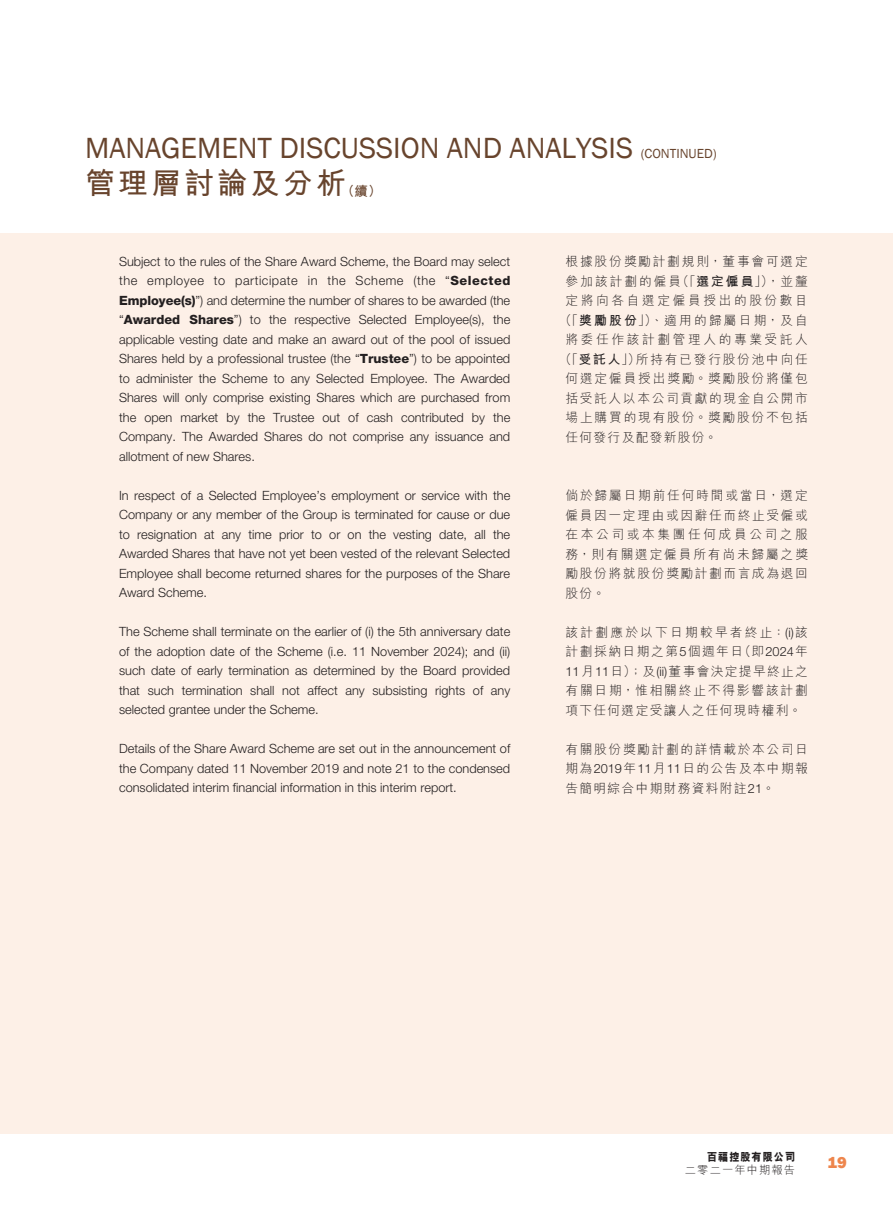
<style>
.page{position:relative;width:893px;height:1212px;background:#fff}
.page>*{position:absolute;margin:0;border:0;box-sizing:border-box;transform-origin:0 0}
.t1{font:30px "Franklin Gothic";color:#68442d}
.t2{font:700 30px "M Hei HK";letter-spacing:.1em;color:#68442d}
.t3{font:800 16.5px "Franklin Gothic";color:#ee864d}
.t4{font:13.5px "Franklin Gothic";color:#68442d}
.t5{font:700 13.5px "M Hei HK";color:#68442d}
.t6{font:300 12.75px/19.5px "Helvetica Neue LT Std";color:#231f20;text-align:justify}
.t7{font:300 12.75px/19.5px "M Hei HK";letter-spacing:.14em;color:#231f20;text-align:justify}
.t8{font:300 12.75px "M Hei HK";letter-spacing:.2em;color:#231f20}
.t9{font:300 12.75px "M Hei HK";letter-spacing:.17em;color:#231f20}
.t10{font:300 12.75px "M Hei HK";letter-spacing:.1em;color:#231f20}
.t11{font:300 11.25px "M Hei HK";letter-spacing:.1em;color:#231f20}
.t12{font:800 11.25px "M Hei HK";letter-spacing:.1em;color:#231f20;scale:.9 1}
.s1{font-weight:800}
.s2{font-weight:700}
.s3{font-family:"Helvetica Neue LT Std"}
</style>
<div class="page">
<div style="left:0;top:233px;width:893px;height:900px;background:#fdf0e7"></div>
<h1 class="t1" style="left:85px;top:130px;width:550px">MANAGEM ENT DISCUSSION AND ANALYSIS</h1>
<p class="t4" style="left:641px;top:145px;width:78px">(CONTINUED)</p>
<h1 class="t2" style="left:85px;top:162px;width:262px">管理層討論及分析</h1>
<p class="t5" style="left:341px;top:182px;width:42px">（續）</p>
<p class="t6" style="left:119px;top:251px;width:393px">Subject to the rules of the Share Award Scheme, the Board may select the employee to participate in the Scheme (the “<span class="s1">Selected Employee(s)</span>”) and determine the number of shares to be awarded (the “<span class="s1">Awarded Shares</span>”) to the respective Selected Employee(s), the applicable vesting date and make an award out of the pool of issued Shares held by a professional trustee (the “<span class="s1">Trustee</span>”) to be appointed to administer the Scheme to any Selected Employee. The Awarded Shares will only comprise existing Shares which are purchased from the open market by the Trustee out of cash contributed by the Company. The Awarded Shares do not comprise any issuance and allotment of new Shares.</p>
<p class="t6" style="left:119px;top:485px;width:393px">In respect of a Selected Employee’s employment or service with the Company or any member of the Group is terminated for cause or due to resignation at any time prior to or on the vesting date, all the Awarded Shares that have not yet been vested of the relevant Selected Employee shall become returned shares for the purposes of the Share Award Scheme.</p>
<p class="t6" style="left:119px;top:622px;width:393px">The Scheme shall terminate on the earlier of (i) the 5th anniversary date of the adoption date of the Scheme (i.e. 11 November 2024); and (ii) such date of early termination as determined by the Board provided that such termination shall not affect any subsisting rights of any selected grantee under the Scheme.</p>
<p class="t6" style="left:119px;top:739px;width:393px">Details of the Share Award Scheme are set out in the announcement of the Company dated 11 November 2019 and note 21 to the condensed consolidated interim financial information in this interim report.</p>
<p class="t7" style="left:566px;top:252px;width:244px">根據股份獎勵計劃規則，董事會可選定</p>
<p class="t7" style="left:566px;top:271px;width:244px">參加該計劃的僱員（「<span class="s2">選定僱員</span>」），並釐</p>
<p class="t8" style="left:566px;top:294px;width:244px">定將向各自選定僱員授出的股份數目</p>
<p class="t9" style="left:559px;top:314px;width:250px">（「<span class="s2">獎勵股份</span>」）、適用的歸屬日期，及自</p>
<p class="t8" style="left:566px;top:333px;width:244px">將委任作該計劃管理人的專業受託人</p>
<p class="t7" style="left:559px;top:349px;width:250px">（「<span class="s2">受託人</span>」）所持有已發行股份池中向任</p>
<p class="t7" style="left:566px;top:369px;width:244px">何選定僱員授出獎勵。獎勵股份將僅包</p>
<p class="t7" style="left:566px;top:388px;width:244px">括受託人以本公司貢獻的現金自公開市</p>
<p class="t7" style="left:566px;top:408px;width:244px">場上購買的現有股份。獎勵股份不包括</p>
<p class="t10" style="left:566px;top:431px;width:153px">任何發行及配發新股份。</p>
<p class="t7" style="left:566px;top:486px;width:244px">倘於歸屬日期前任何時間或當日，選定僱員因一定理由或因辭任而終止受僱或在本公司或本集團任何成員公司之服務，則有關選定僱員所有尚未歸屬之獎勵股份將就股份獎勵計劃而言成為退回股份。</p>
<p class="t7" style="left:565px;top:622px;width:244px">該計劃應於以下日期較早者終止：<span class="s3">(i)</span>該計劃採納日期之第<span class="s3">5</span>個週年日（即<span class="s3">2024</span>年<span class="s3">11</span>月<span class="s3">11</span>日）；及<span class="s3">(ii)</span>董事會決定提早終止之有關日期，惟相關終止不得影響該計劃項下任何選定受讓人之任何現時權利。</p>
<p class="t7" style="left:565px;top:739px;width:244px">有關股份獎勵計劃的詳情載於本公司日期為<span class="s3">2019</span>年<span class="s3">11</span>月<span class="s3">11</span>日的公告及本中期報告簡明綜合中期財務資料附註<span class="s3">21</span>。</p>
<p class="t12" style="left:707px;top:1151px;width:99px">百福控股有限公司</p>
<p class="t11" style="left:685px;top:1164px;width:112px">二零二一年中期報告</p>
<p class="t3" style="left:828px;top:1152px;width:21px">19</p>
</div>
